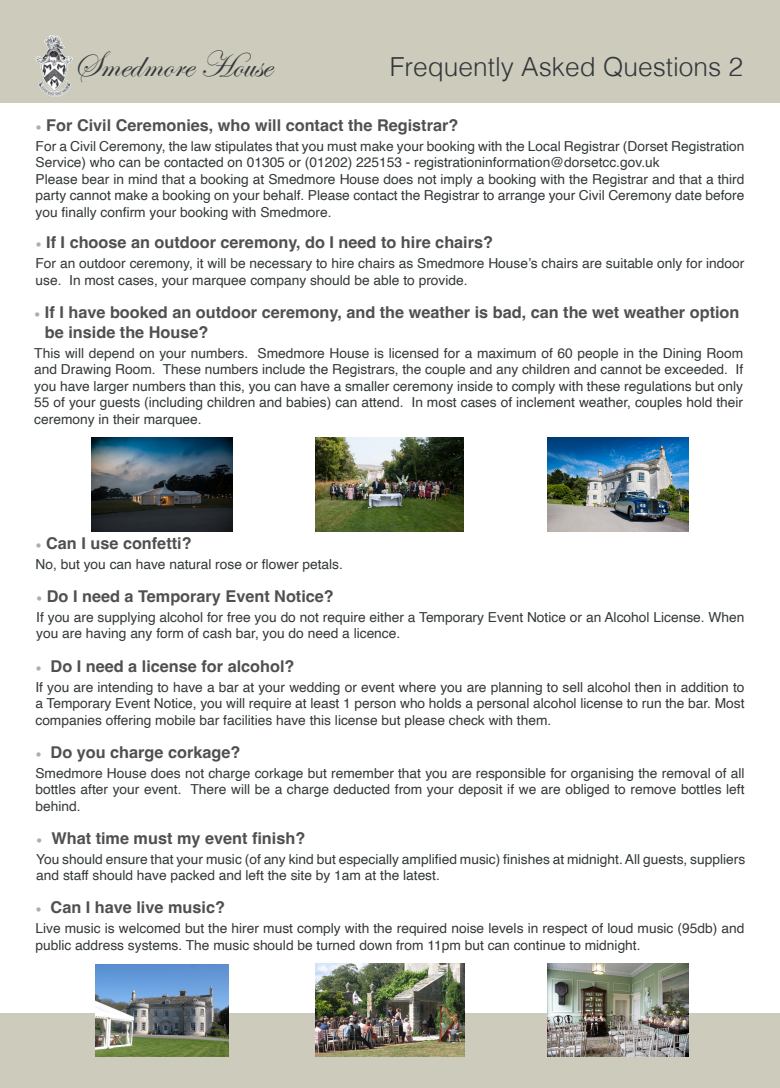
<style>
.page{position:relative;width:780px;height:1088px;background:#fff}
.page>*{position:absolute;margin:0;border:0;box-sizing:border-box;transform-origin:0 0}
.t1{font:37.5px "Edwardian Script ITC";color:#33383a}
.t2{font:300 26.25px "Helvetica";color:#33383a}
.t3{font:700 16.25px/19.5px "Helvetica";color:#505052}
.t4{font:13.75px/16.5px "Helvetica";color:#33383a}
.s1{font-family:"Minion Pro";font-weight:400;color:#b1afa2}
</style>
<div class="page">
<div style="left:0;top:0;width:780px;height:103px;background:#cdcbbc"></div>
<img style="left:35px;top:35px;width:38px;height:61px">
<div style="left:0;top:1013px;width:780px;height:75px;background:#cdcbbc"></div>
<img style="left:316px;top:963px;width:148px;height:94px">
<img style="left:547px;top:963px;width:141px;height:94px">
<img style="left:316px;top:438px;width:147px;height:93px">
<img style="left:92px;top:438px;width:140px;height:93px">
<img style="left:547px;top:438px;width:141px;height:93px">
<img style="left:96px;top:965px;width:133px;height:92px">
<p class="t1" style="left:73px;top:44px;width:200px">Smedmore House</p>
<p class="t2" style="left:390px;top:44px;width:355px">Frequently Asked Questions 2</p>
<p class="t3" style="left:36px;top:117px;width:424px"><span class="s1">•</span> For Civil Ceremonies, who will contact the Registrar?</p>
<p class="t4" style="left:36px;top:138px;width:710px">For a Civil Ceremony, the law stipulates that you must make your booking with the Local Registrar (Dorset Registration<br>Service) who can be contacted on 01305 or (01202) 225153 - registrationinformation@dorsetcc.gov.uk</p>
<p class="t4" style="left:36px;top:171px;width:710px;text-align:justify">Please bear in mind that a booking at Smedmore House does not imply a booking with the Registrar and that a third party cannot make a booking on your behalf. Please contact the Registrar to arrange your Civil Ceremony date before you finally confirm your booking with Smedmore.</p>
<p class="t3" style="left:36px;top:235px;width:459px"><span class="s1">•</span> If I choose an outdoor ceremony, do I need to hire chairs?</p>
<p class="t4" style="left:36px;top:256px;width:710px">For an outdoor ceremony, it will be necessary to hire chairs as Smedmore House’s chairs are suitable only for indoor use. In most cases, your marquee company should be able to provide.</p>
<p class="t3" style="left:45px;top:305px;width:696px;text-indent:-11px"><span class="s1">•</span> If I have booked an outdoor ceremony, and the weather is bad, can the wet weather option be inside the House?</p>
<p class="t4" style="left:34px;top:345px;width:710px;text-align:justify">This will depend on your numbers. Smedmore House is licensed for a maximum of 60 people in the Dining Room and Drawing Room. These numbers include the Registrars, the couple and any children and cannot be exceeded. If you have larger numbers than this, you can have a smaller ceremony inside to comply with these regulations but only 55 of your guests (including children and babies) can attend. In most cases of inclement weather, couples hold their ceremony in their marquee.</p>
<p class="t3" style="left:36px;top:536px;width:158px"><span class="s1">•</span> Can I use confetti?</p>
<p class="t4" style="left:36px;top:557px;width:309px">No, but you can have natural rose or flower petals.</p>
<p class="t3" style="left:36px;top:588px;width:299px"><span class="s1">•</span> Do I need a Temporary Event Notice?</p>
<p class="t4" style="left:36px;top:609px;width:709px">If you are supplying alcohol for free you do not require either a Temporary Event Notice or an Alcohol License. When you are having any form of cash bar, you do need a licence.</p>
<p class="t3" style="left:35px;top:658px;width:260px"><span class="s1">•</span> Do I need a license for alcohol?</p>
<p class="t4" style="left:35px;top:679px;width:710px;text-align:justify">If you are intending to have a bar at your wedding or event where you are planning to sell alcohol then in addition to a Temporary Event Notice, you will require at least 1 person who holds a personal alcohol license to run the bar. Most companies offering mobile bar facilities have this license but please check with them.</p>
<p class="t3" style="left:35px;top:744px;width:206px"><span class="s1">•</span> Do you charge corkage?</p>
<p class="t4" style="left:35px;top:765px;width:710px;text-align:justify">Smedmore House does not charge corkage but remember that you are responsible for organising the removal of all bottles after your event. There will be a charge deducted from your deposit if we are obliged to remove bottles left behind.</p>
<p class="t3" style="left:36px;top:830px;width:270px"><span class="s1">•</span> What time must my event finish?</p>
<p class="t4" style="left:36px;top:851px;width:710px">You should ensure that your music (of any kind but especially amplified music) finishes at midnight. All guests, suppliers and staff should have packed and left the site by 1am at the latest.</p>
<p class="t3" style="left:35px;top:899px;width:191px"><span class="s1">•</span> Can I have live music?</p>
<p class="t4" style="left:35px;top:921px;width:710px">Live music is welcomed but the hirer must comply with the required noise levels in respect of loud music (95db) and public address systems. The music should be turned down from 11pm but can continue to midnight.</p>
</div>
